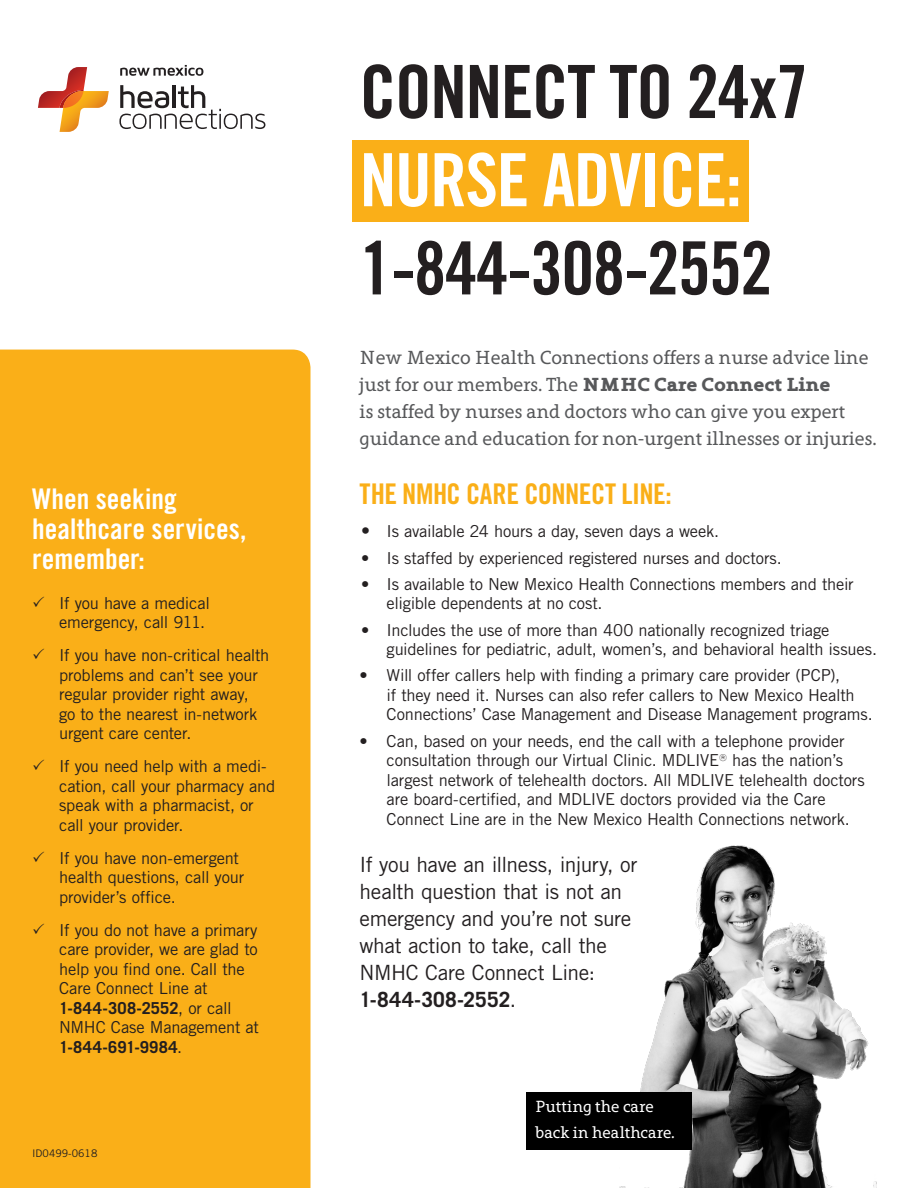
<style>
.page{position:relative;width:918px;height:1188px;background:#fff}
.page>*{position:absolute;margin:0;border:0;box-sizing:border-box;transform-origin:0 0}
.t1{font:73.5px/88.2px "Trade Gothic LT Std Bd Cn 20";letter-spacing:-.02em;color:#231f20}
.t2{font:28.5px/30px "Trade Gothic LT Std Bd Cn 20";color:#fff}
.t3{font:28.5px "Trade Gothic LT Std Bd Cn 20";letter-spacing:-.015em;color:#faaf18}
.t4{font:21px/27px "Trade Gothic LT Std";letter-spacing:-.02em;color:#231f20}
.t5{font:19.5px/27px "Grandesign Neue Serif";color:#57585a}
.t6{font:16.65px/25.7px "Grandesign Neue Serif";color:#fff}
.t7{font:16.5px/19.5px "Trade Gothic LT Std";letter-spacing:-.015em;color:#231f20}
.t8{font:10.5px "Trade Gothic LT Std";color:#231f20}
.s1{font-weight:700}
.s2{color:#fff}
.s3{font-size:18px}
</style>
<div class="page">
<img style="left:620px;top:845px;width:257px;height:343px">
<svg style="left:119px;top:85px;width:146px;height:44px"></svg>
<svg style="left:120px;top:65px;width:83px;height:11px"></svg>
<svg style="left:38px;top:67px;width:71px;height:65px"></svg>
<div style="left:352px;top:140px;width:396px;height:82px;background:#faaf18"></div>
<div style="left:0;top:350px;width:310px;height:838px;background:#faaf18"></div>
<div style="left:527px;top:1093px;width:165px;height:57px;background:#000"></div>
<p class="t2" style="left:32px;top:484px;width:216px">When seeking healthcare services, remember:</p>
<p class="t7" style="left:32px;top:593px;width:179px;text-align:right">✓ If you have a medical emergency, call 911.</p>
<p class="t7" style="left:59px;top:645px;width:212px;text-indent:-27px">✓ If you have non-critical health problems and can’t see your regular provider right away,<br>go to the nearest in-network urgent care center.</p>
<p class="t7" style="left:59px;top:756px;width:218px;text-indent:-27px">✓ If you need help with a medi&shy;cation, call your pharmacy and speak with a pharmacist, or call your provider.</p>
<p class="t7" style="left:59px;top:848px;width:187px;text-indent:-27px">✓ If you have non-emergent health questions, call your provider’s office.</p>
<p class="t7" style="left:59px;top:920px;width:201px;text-indent:-27px">✓ If you do not have a primary care provider, we are glad to help you find one. Call the<br>Care Connect Line at<br><span class="s1">1-844-308-2552</span>, or call<br>NMHC Case Management at<br><span class="s1">1-844-691-9984</span>.</p>
<p class="t8" style="left:32px;top:1147px;width:67px">ID0499-0618</p>
<p class="t1" style="left:360px;top:47px;width:450px">CONNECT TO 24x7<br><span class="s2">NURSE ADVICE:</span></p>
<p class="t1" style="left:360px;top:224px;width:415px">1-844-308-2552</p>
<p class="t5" style="left:360px;top:344px;width:518px">New Mexico Health Connections offers a nurse advice line just for our members. The <span class="s1">NMHC Care Connect Line<br></span>is staffed by nurses and doctors who can give you expert guidance and education for non-urgent illnesses or injuries.</p>
<p class="t3" style="left:360px;top:477px;width:314px">THE NMHC CARE CONNECT LINE:</p>
<p class="t7" style="left:361px;top:522px;width:360px"><span class="s3">•</span> Is available 24 hours a day, seven days a week.</p>
<p class="t7" style="left:361px;top:548px;width:422px">• Is staffed by experienced registered nurses and doctors.</p>
<p class="t7" style="left:387px;top:574px;width:469px;text-indent:-26px">• Is available to New Mexico Health Connections members and their eligible dependents at no cost.</p>
<p class="t7" style="left:387px;top:620px;width:492px;text-indent:-26px">• Includes the use of more than 400 nationally recognized triage guidelines for pediatric, adult, women’s, and behavioral health issues.</p>
<p class="t7" style="left:387px;top:666px;width:488px;text-indent:-27px">• Will offer callers help with finding a primary care provider (PCP),<br>if they need it. Nurses can also refer callers to New Mexico Health<br>Connections’ Case Management and Disease Management programs.</p>
<p class="t7" style="left:387px;top:731px;width:480px;text-indent:-27px">• Can, based on your needs, end the call with a telephone provider consultation through our Virtual Clinic. MDLIVE<sup>®</sup> has the nation’s largest network of telehealth doctors. All MDLIVE telehealth doctors are board-certified, and MDLIVE doctors provided via the Care Connect Line are in the New Mexico Health Connections network.</p>
<p class="t4" style="left:360px;top:851px;width:279px">If you have an illness, injury, or health question that is not an emergency and you’re not sure what action to take, call the<br>NMHC Care Connect Line:<br><span class="s1">1-844-308-2552</span>.</p>
<p class="t6" style="left:535px;top:1094px;width:141px">Putting the care back in healthcare.</p>
</div>
